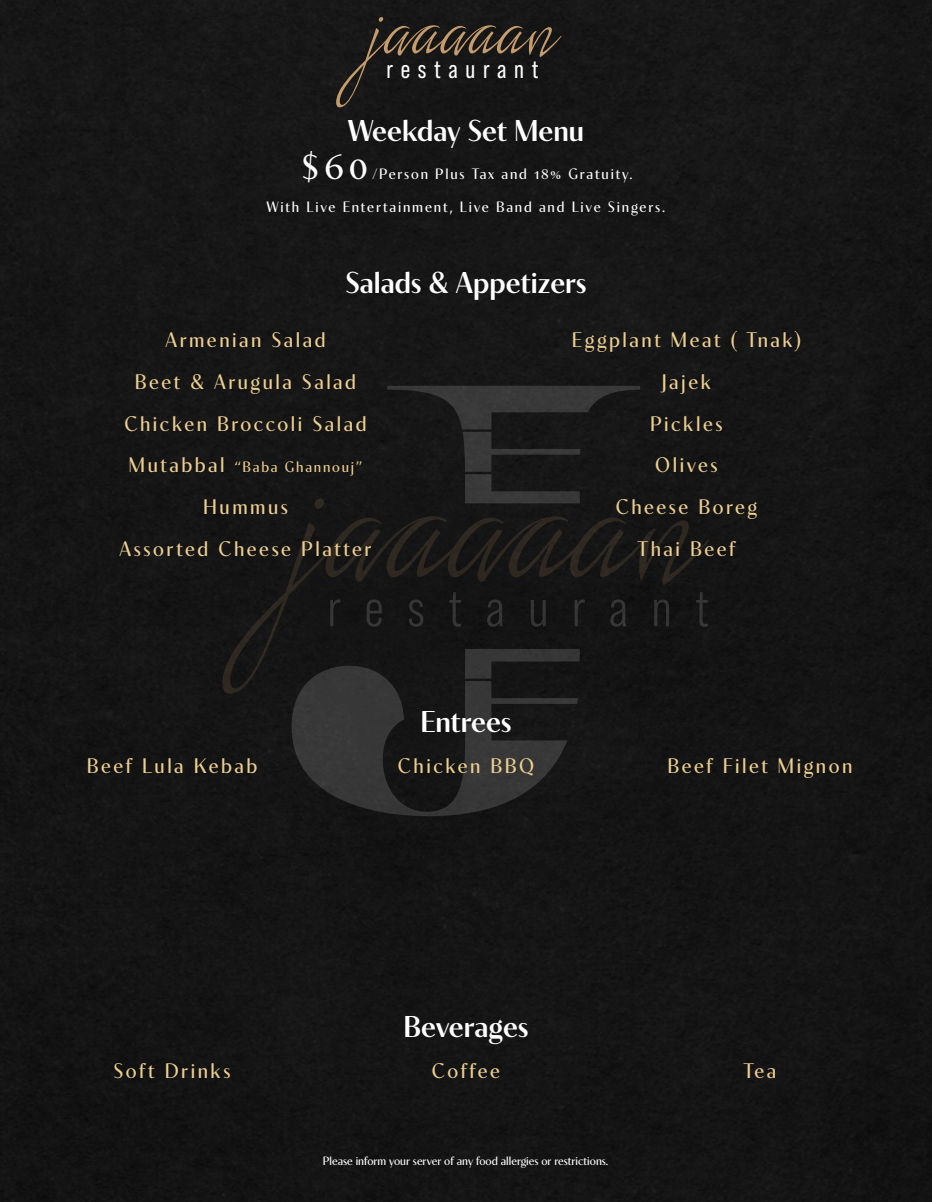
<style>
.page{position:relative;width:932px;height:1202px;background:#151515}
.page>*{position:absolute;margin:0;border:0;box-sizing:border-box;transform-origin:0 0}
.t1{font:105px "Lush Script";color:#c59c6c}
.t2{font:37.5px "Contralto Small";color:#fff}
.t3{font:600 30px "Contralto Small";color:#fff}
.t4{font:25.5px "Bebas Neue Pro";letter-spacing:.3em;color:#fff}
.t5{font:21px/41.8px "Contralto Small";letter-spacing:.12em;color:#edcf91;text-align:center}
.t6{font:15px/32.8px "Contralto Small";letter-spacing:.12em;color:#fff}
.t7{font:15px "Contralto Small";letter-spacing:.12em;color:#edcf91}
.t8{font:12px "Contralto Small";color:#fff}
.s1{font-size:21px}
</style>
<div class="page">
<svg style="left:222px;top:386px;width:487px;height:430px;background:#1b1b1a"></svg>
<h1 class="t1" style="left:372px;top:-45px;width:189px">jaaaaan</h1>
<p class="t4" style="left:386px;top:55px;width:153px">restaurant</p>
<h3 class="t3" style="left:348px;top:107px;width:238px">Weekday Set Menu</h3>
<h2 class="t2" style="left:299px;top:138px;width:70px">$60</h2>
<p class="t6" style="left:266px;top:156px;width:400px;text-indent:106px">/Person Plus Tax and 18% Gratuity.<br>With Live Entertainment, Live Band and Live Singers.</p>
<h3 class="t3" style="left:345px;top:259px;width:242px">Salads &amp; Appetizers</h3>
<p class="t5" style="left:124px;top:317px;width:243px">Armenian Salad<br>Beet &amp; Arugula Salad<br>Chicken Broccoli Salad</p>
<p class="t7" style="left:129px;top:456px;width:235px"><span class="s1">Mutabbal</span> “Baba Ghannouj”</p>
<p class="t5" style="left:119px;top:484px;width:253px">Hummus<br>Assorted Cheese Platter</p>
<h3 class="t3" style="left:420px;top:699px;width:92px">Entrees</h3>
<p class="t5" style="left:571px;top:317px;width:231px">Eggplant Meat ( Tnak)<br>Jajek<br>Pickles<br>Olives<br>Cheese Boreg<br>Thai Beef</p>
<p class="t5" style="left:87px;top:743px;width:172px">Beef Lula Kebab</p>
<p class="t5" style="left:398px;top:743px;width:138px">Chicken BBQ</p>
<p class="t5" style="left:667px;top:743px;width:186px">Beef Filet Mignon</p>
<h3 class="t3" style="left:403px;top:1003px;width:126px">Beverages</h3>
<p class="t5" style="left:113px;top:1047px;width:119px">Soft Drinks</p>
<p class="t5" style="left:432px;top:1047px;width:70px">Coffee</p>
<p class="t5" style="left:743px;top:1047px;width:34px">Tea</p>
<p class="t8" style="left:323px;top:1151px;width:287px">Please inform your server of any food allergies or restrictions.</p>
</div>
